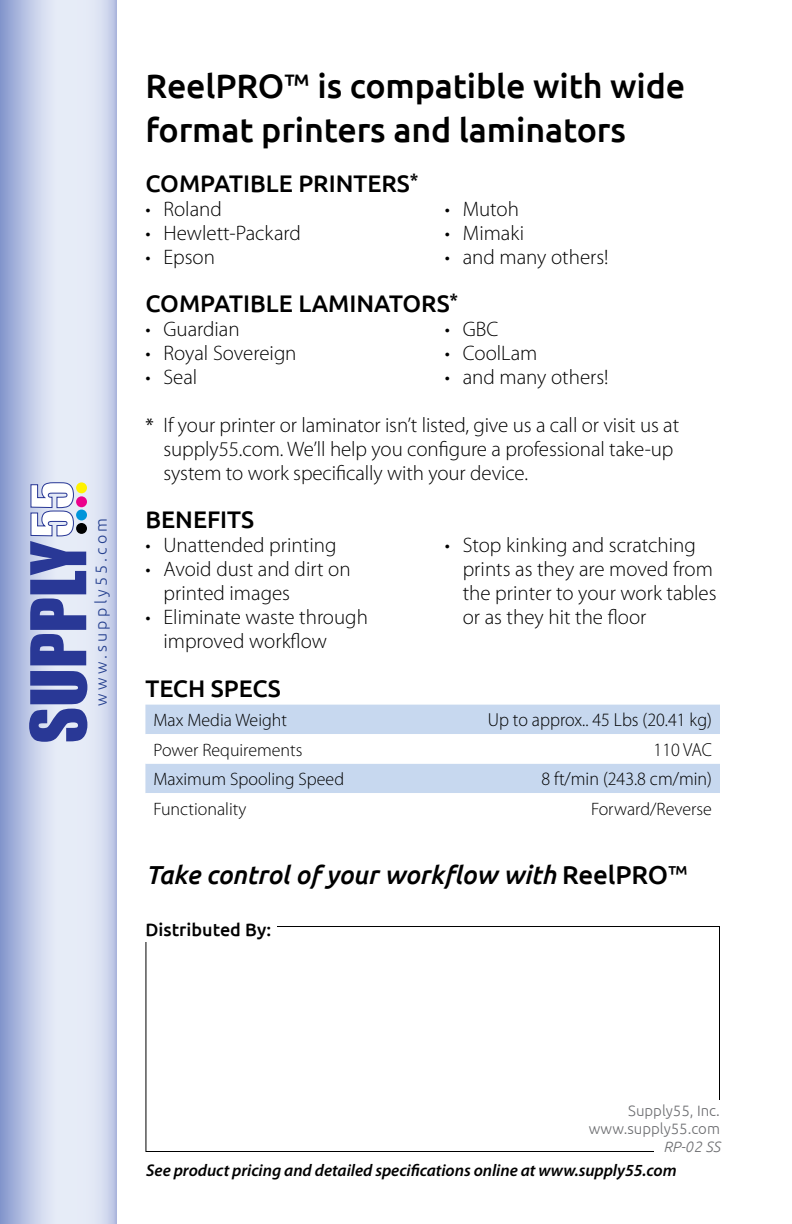
<style>
.page{position:relative;width:792px;height:1224px;background:#fff}
.page>*{position:absolute;margin:0;border:0;box-sizing:border-box;transform-origin:0 0}
.t1{font:500 34px/44px "Ubuntu";letter-spacing:-.005em;color:#000}
.t2{font:italic 500 26px "Ubuntu";letter-spacing:-.005em;color:#000}
.t3{font:500 24px "Ubuntu";color:#000}
.t4{font:300 21px/24px "Myriad Pro";color:#000}
.t5{font:20px "Myriad Pro";color:#000}
.t6{font:300 18.8px "Myriad Pro";color:#000;scale:.95 1}
.t7{font:300 18px "Myriad Pro";color:#000}
.t8{font:500 18px "Ubuntu";color:#000}
.t9{font:italic 600 17px "Myriad Pro";letter-spacing:-.005em;color:#000}
.t10{font:300 16px "Ubuntu";letter-spacing:.2em;color:#25408f}
.t11{font:300 15px/18px "Ubuntu";color:#6d6e71;text-align:right}
.t12{font:italic 300 15px "Ubuntu";color:#6d6e71}
.s1{font-weight:400}
.s2{font-style:normal}
.s3{font-weight:400;font-style:normal}
</style>
<div class="page">
<div style="left:145px;top:926px;width:575px;height:226px;border:1px solid #000"></div>
<div style="left:654px;top:1100px;width:75px;height:58px;background:#fff"></div>
<div style="left:145px;top:910px;width:132px;height:32px;background:#fff"></div>
<svg style="left:0;top:0;width:117px;height:1224px;background:#c9d2ea"></svg>
<svg style="left:29px;top:671px;width:58px;height:71px;background:#5966ae"></svg>
<svg style="left:30px;top:482px;width:56px;height:183px;background:#8993c7"></svg>
<div style="left:76px;top:482px;width:11px;height:11px;background:#fff200;border-radius:50%"></div>
<div style="left:76px;top:523px;width:11px;height:11px;background:#000;border-radius:50%"></div>
<div style="left:76px;top:496px;width:11px;height:11px;background:#ec008c;border-radius:50%"></div>
<div style="left:76px;top:510px;width:11px;height:10px;background:#0095da;border-radius:50%"></div>
<div style="left:145px;top:705px;width:575px;height:29px;background:#c7d8ef"></div>
<div style="left:145px;top:764px;width:575px;height:29px;background:#c7d8ef"></div>
<p class="t10" style="left:92px;top:706px;width:190px;rotate:-90deg">www.supply55.com</p>
<h1 class="t1" style="left:145px;top:63px;width:541px">ReelPRO<span class="s1">™</span> is compatible with wide format printers and laminators</h1>
<p class="t3" style="left:145px;top:168px;width:274px">Compatible printers<sup>*</sup></p>
<p class="t4" style="left:145px;top:197px;width:78px">• Roland</p>
<p class="t4" style="left:145px;top:221px;width:157px">• Hewlett-Packard</p>
<p class="t4" style="left:145px;top:245px;width:71px">• Epson</p>
<p class="t4" style="left:445px;top:197px;width:76px">• Mutoh</p>
<p class="t4" style="left:445px;top:221px;width:81px">• Mimaki</p>
<p class="t4" style="left:445px;top:245px;width:165px">• and many others!</p>
<p class="t3" style="left:145px;top:288px;width:314px">Co mpatible Laminators<sup>*</sup></p>
<p class="t4" style="left:145px;top:317px;width:96px">• Guardian</p>
<p class="t4" style="left:145px;top:341px;width:153px">• Royal Sovereign</p>
<p class="t4" style="left:145px;top:365px;width:54px">• Seal</p>
<p class="t4" style="left:445px;top:317px;width:55px">• GBC</p>
<p class="t4" style="left:445px;top:341px;width:94px">• CoolLam</p>
<p class="t4" style="left:445px;top:365px;width:165px">• and many others!</p>
<p class="t5" style="left:145px;top:413px;width:10px">*</p>
<p class="t4" style="left:163px;top:413px;width:517px">If your printer or laminator isn’t listed, give us a call or visit us at supply55.com. We’ll help you configure a professional take-up system to work specifically with your device.</p>
<p class="t3" style="left:145px;top:504px;width:110px">Benefits</p>
<p class="t4" style="left:145px;top:533px;width:192px">• Unattended printing</p>
<p class="t4" style="left:163px;top:557px;width:189px;text-indent:-18px">• Avoid dust and dirt on printed images</p>
<p class="t4" style="left:163px;top:605px;width:206px;text-indent:-18px">• Eliminate waste through improved workflow</p>
<p class="t4" style="left:463px;top:533px;width:255px;text-indent:-18px">• Stop kinking and scratching prints as they are moved from the printer to your work tables or as they hit the floor</p>
<p class="t3" style="left:145px;top:673px;width:137px">tech specs</p>
<p class="t7" style="left:153px;top:710px;width:135px">Max Media Weight</p>
<p class="t6" style="left:488px;top:710px;width:237px">Up to approx.. 45 Lbs (20.41 kg)</p>
<p class="t7" style="left:153px;top:740px;width:151px">Power Requirements</p>
<p class="t6" style="left:654px;top:739px;width:63px">110 VAC</p>
<p class="t7" style="left:153px;top:769px;width:192px">Maximum Spooling Speed</p>
<p class="t6" style="left:541px;top:769px;width:181px">8 ft/min (243.8 cm/min)</p>
<p class="t7" style="left:153px;top:799px;width:95px">Functionality</p>
<p class="t7" style="left:591px;top:799px;width:122px">Forward/Reverse</p>
<p class="t2" style="left:145px;top:859px;width:544px">Take control of your workflow with <span class="s2">ReelPRO</span><span class="s3">™</span></p>
<p class="t8" style="left:145px;top:918px;width:127px">Distributed By:</p>
<p class="t11" style="left:589px;top:1101px;width:133px">Supply55, Inc. www.supply55.com</p>
<p class="t12" style="left:663px;top:1137px;width:58px">RP-02 SS</p>
<p class="t9" style="left:146px;top:1159px;width:532px">See product pricing and detailed specifications online at www.supply55.com</p>
</div>
